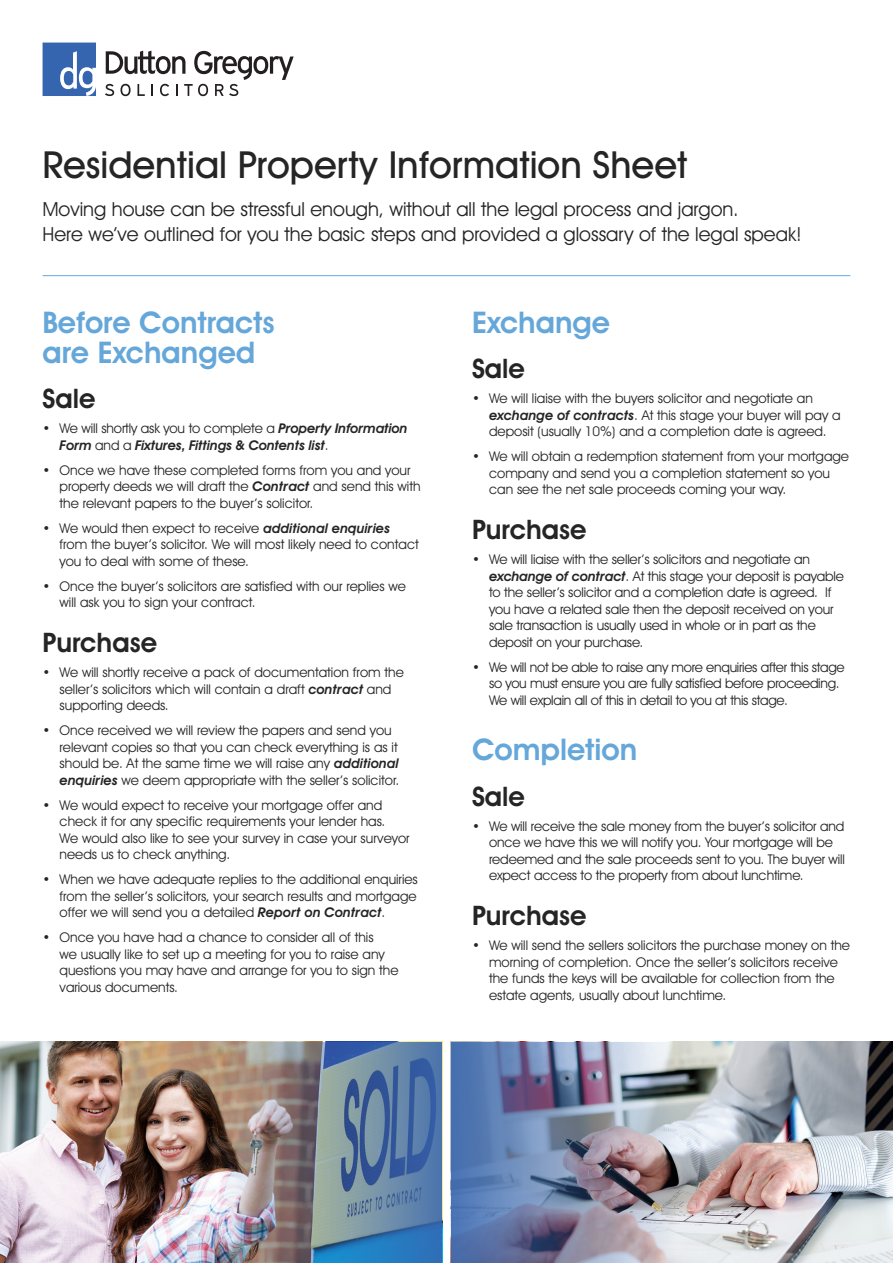
<style>
.page{position:relative;width:893px;height:1263px;background:#fff}
.page>*{position:absolute;margin:0;border:0;box-sizing:border-box;transform-origin:0 0}
.t1{font:500 37.5px "Avant Garde IT Cby BT";color:#242524}
.t2{font:600 30px/30px "Avant Garde IT Cby BT";color:#66a7da}
.t3{font:600 27px "Avant Garde IT Cby BT";color:#242524}
.t4{font:19.5px/25.5px "Avant Garde IT Cby BT";color:#242524}
.t5{font:13.5px/16.5px "Avant Garde IT Cby BT";color:#242524}
.t6{font:13.5px/16.5px "Avant Garde IT Cby BT";letter-spacing:-.02em;color:#242524}
.t7{font:italic 600 13.5px/16.5px "Avant Garde IT Cby BT";letter-spacing:-.01em;color:#242524}
.s1{font-weight:400;font-style:normal}
.s2{font-weight:600;font-style:italic}
</style>
<div class="page">
<svg style="left:43px;top:43px;width:53px;height:53px;background:#5a81be"></svg>
<svg style="left:105px;top:51px;width:189px;height:45px"></svg>
<hr style="left:43px;top:275px;width:807px;height:1px;background:#66a7da">
<img style="left:0;top:1042px;width:442px;height:221px">
<img style="left:451px;top:1042px;width:442px;height:221px">
<h1 class="t1" style="left:43px;top:141px;width:646px">Residential Property Information Sheet</h1>
<h3 class="t4" style="left:43px;top:196px;width:761px">Moving house can be stressful enough, without all the legal process and jargon.<br>Here we’ve outlined for you the basic steps and provided a glossary of the legal speak!</h3>
<h2 class="t2" style="left:43px;top:307px;width:234px">Before Contracts are Exchanged</h2>
<h3 class="t3" style="left:43px;top:382px;width:55px">Sale</h3>
<p class="t7" style="left:60px;top:420px;width:349px;text-indent:-17px"><span class="s1">• We will shortly ask you to complete a</span> Property Information<br>Form <span class="s1">and a</span> Fixtures, Fittings &amp; Contents list<span class="s1">.</span></p>
<p class="t5" style="left:60px;top:461px;width:363px;text-indent:-17px">• Once we have these completed forms from you and your property deeds we will draft the <span class="s2">Contract</span> and send this with the relevant papers to the buyer’s solicitor.</p>
<p class="t5" style="left:60px;top:519px;width:361px;text-indent:-17px">• We would then expect to receive <span class="s2">additional enquiries </span>from the buyer’s solicitor. We will most likely need to contact you to deal with some of these.</p>
<p class="t5" style="left:60px;top:577px;width:348px;text-indent:-17px">• Once the buyer’s solicitors are satisfied with our replies we will ask you to sign your contract.</p>
<h3 class="t3" style="left:43px;top:626px;width:116px">Purchase</h3>
<p class="t5" style="left:60px;top:664px;width:346px;text-indent:-17px">• We will shortly receive a pack of documentation from the seller’s solicitors which will contain a draft <span class="s2">contract</span> and supporting deeds.</p>
<p class="t5" style="left:60px;top:722px;width:341px;text-indent:-17px">• Once received we will review the papers and send you relevant copies so that you can check everything is as it should be. At the same time we will raise any <span class="s2">additional enquiries</span> we deem appropriate with the seller’s solicitor.</p>
<p class="t5" style="left:60px;top:797px;width:352px;text-indent:-17px">• We would expect to receive your mortgage offer and check it for any specific requirements your lender has.<br>We would also like to see your survey in case your surveyor needs us to check anything.</p>
<p class="t5" style="left:60px;top:871px;width:360px;text-align:justify;text-indent:-17px">• When we have adequate replies to the additional enquiries from the seller’s solicitors, your search results and mortgage offer we will send you a detailed <span class="s2">Report on Contract</span>.</p>
<p class="t5" style="left:60px;top:929px;width:341px;text-indent:-17px">• Once you have had a chance to consider all of this<br>we usually like to set up a meeting for you to raise any questions you may have and arrange for you to sign the various documents.</p>
<h2 class="t2" style="left:472px;top:307px;width:140px">Exchange</h2>
<h3 class="t3" style="left:472px;top:352px;width:55px">Sale</h3>
<p class="t5" style="left:489px;top:390px;width:353px;text-indent:-17px">• We will liaise with the buyers solicitor and negotiate an <span class="s2">exchange of contracts</span>. At this stage your buyer will pay a deposit (usually 10%) and a completion date is agreed.</p>
<p class="t5" style="left:489px;top:448px;width:362px;text-indent:-17px">• We will obtain a redemption statement from your mortgage company and send you a completion statement so you can see the net sale proceeds coming your way.</p>
<h3 class="t3" style="left:472px;top:513px;width:116px">Purchase</h3>
<p class="t5" style="left:489px;top:551px;width:357px;text-indent:-17px">• We will liaise with the seller’s solicitors and negotiate an <span class="s2">exchange of contract</span>. At this stage your deposit is payable to the seller’s solicitor and a completion date is agreed. If you have a related sale then the deposit received on your sale transaction is usually used in whole or in part as the deposit on your purchase.</p>
<p class="t6" style="left:489px;top:659px;width:357px;text-indent:-17px">• We will not be able to raise any more enquiries after this stage so you must ensure you are fully satisfied before proceeding.<br>We will explain all of this in detail to you at this stage.</p>
<h2 class="t2" style="left:472px;top:735px;width:167px">Completion</h2>
<h3 class="t3" style="left:472px;top:780px;width:55px">Sale</h3>
<p class="t5" style="left:489px;top:817px;width:357px;text-indent:-17px">• We will receive the sale money from the buyer’s solicitor and once we have this we will notify you. Your mortgage will be redeemed and the sale proceeds sent to you. The buyer will expect access to the property from about lunchtime.</p>
<h3 class="t3" style="left:472px;top:899px;width:116px">Purchase</h3>
<p class="t5" style="left:489px;top:937px;width:363px;text-indent:-17px">• We will send the sellers solicitors the purchase money on the morning of completion. Once the seller’s solicitors receive the funds the keys will be available for collection from the estate agents, usually about lunchtime.</p>
</div>
